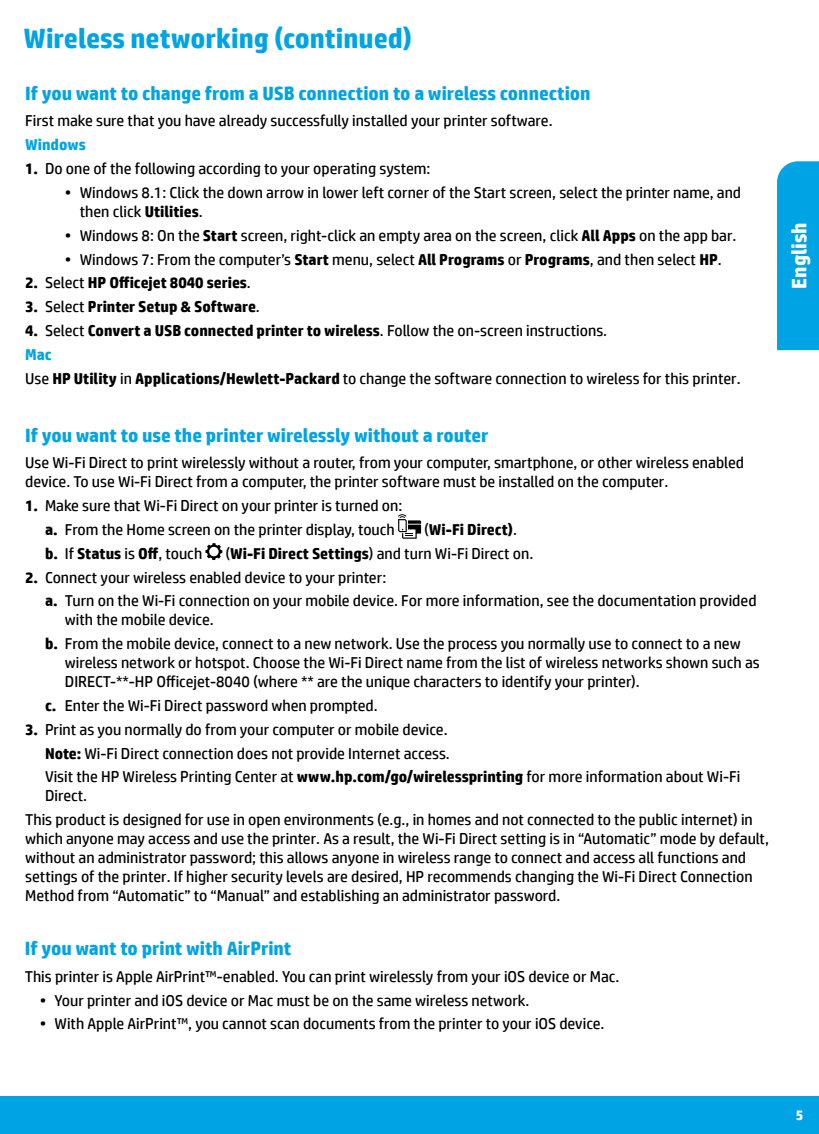
<style>
.page{position:relative;width:819px;height:1134px;background:#fff}
.page>*{position:absolute;margin:0;border:0;box-sizing:border-box;transform-origin:0 0}
.t1{font:700 28px "HP Simplified";color:#00a4e4}
.t2{font:700 21px "HP Simplified";color:#fff}
.t3{font:700 19.25px "HP Simplified";color:#00a4e4}
.t4{font:15.75px/23.8px "HP Simplified";color:#000}
.t5{font:700 15.75px "HP Simplified";color:#000}
.t6{font:700 15.75px "HP Simplified";color:#00a4e4}
.t7{font:700 14px "HP Simplified";color:#fff}
.s1{font-weight:700}
.s2{font-weight:400}
.s3{font-weight:700;color:#00a4e4}
</style>
<div class="page">
<div style="left:777px;top:161px;width:42px;height:189px;background:#00a4e4"></div>
<div style="left:0;top:1096px;width:819px;height:38px;background:#00a4e4"></div>
<svg style="left:398px;top:514px;width:23px;height:25px"></svg>
<svg style="left:205px;top:543px;width:17px;height:17px"></svg>
<h1 class="t1" style="left:24px;top:20px;width:390px">Wireless networking (continued)</h1>
<p class="t3" style="left:25px;top:81px;width:567px">If you want to change from a USB connection to a wireless connection</p>
<p class="t4" style="left:25px;top:109px;width:529px">First make sure that you have already successfully installed your printer software.</p>
<p class="t6" style="left:25px;top:134px;width:62px">Windows</p>
<p class="t4" style="left:25px;top:156px;width:407px"><span class="s1">1.</span> Do one of the following according to your operating system:</p>
<p class="t4" style="left:80px;top:183px;width:663px;line-height:18.9px;text-indent:-15px">• Windows 8.1: Click the down arrow in lower left corner of the Start screen, select the printer name, and then click <span class="s1">Utilities</span>.</p>
<p class="t4" style="left:65px;top:223px;width:673px">• Windows 8: On the <span class="s1">Start</span> screen, right-click an empty area on the screen, click <span class="s1">All Apps</span> on the app bar.</p>
<p class="t4" style="left:65px;top:247px;width:658px">• Windows 7: From the computer’s <span class="s1">Start</span> menu, select <span class="s1">All Programs</span> or <span class="s1">Programs</span>, and then select <span class="s1">HP</span>.</p>
<p class="t5" style="left:25px;top:273px;width:227px">2. <span class="s2">Select</span> HP Officejet 8040 series<span class="s2">.</span></p>
<p class="t5" style="left:25px;top:296px;width:236px">3. <span class="s2">Select</span> Printer Setup &amp; Software<span class="s2">.</span></p>
<p class="t4" style="left:25px;top:319px;width:717px"><span class="s1">4.</span> Select <span class="s1">Convert a USB connected printer to wireless</span>. Follow the on-screen instructions.<br><span class="s3">Mac<br></span>Use <span class="s1">HP Utility</span> in <span class="s1">Applications/Hewlett-Packard</span> to change the software connection to wireless for this printer.</p>
<p class="t3" style="left:25px;top:423px;width:465px">If you want to use the printer wirelessly without a router</p>
<p class="t4" style="left:25px;top:453px;width:720px;line-height:18.9px">Use Wi-Fi Direct to print wirelessly without a router, from your computer, smartphone, or other wireless enabled device. To use Wi-Fi Direct from a computer, the printer software must be installed on the computer.</p>
<p class="t4" style="left:45px;top:493px;width:359px;text-indent:-20px"><span class="s1">1.</span> Make sure that Wi-Fi Direct on your printer is turned on: <span class="s1">a.</span> From the Home screen on the printer display, touch</p>
<p class="t5" style="left:424px;top:519px;width:94px"><span class="s2">(</span>Wi-Fi Direct)<span class="s2">.</span></p>
<p class="t5" style="left:45px;top:543px;width:159px">b. <span class="s2">If</span> Status <span class="s2">is</span> Off<span class="s2">, touch</span></p>
<p class="t4" style="left:226px;top:541px;width:309px">(<span class="s1">Wi-Fi Direct Settings</span>) and turn Wi-Fi Direct on.</p>
<p class="t4" style="left:45px;top:565px;width:713px;text-indent:-20px"><span class="s1">2.</span> Connect your wireless enabled device to your printer:<br><span class="s1">a.</span> Turn on the Wi-Fi connection on your mobile device. For more information, see the documentation provided</p>
<p class="t4" style="left:45px;top:608px;width:697px;text-indent:20px">with the mobile device.<br><span class="s1">b.</span> From the mobile device, connect to a new network. Use the process you normally use to connect to a new</p>
<p class="t4" style="left:65px;top:653px;width:696px;line-height:18.9px">wireless network or hotspot. Choose the Wi-Fi Direct name from the list of wireless networks shown such as<br>DIRECT-**-HP Officejet-8040 (where ** are the unique characters to identify your printer).</p>
<p class="t4" style="left:45px;top:693px;width:334px"><span class="s1">c.</span> Enter the Wi-Fi Direct password when prompted.</p>
<p class="t4" style="left:45px;top:717px;width:697px;text-indent:-20px"><span class="s1">3.</span> Print as you normally do from your computer or mobile device.<br><span class="s1">Note:</span> Wi-Fi Direct connection does not provide Internet access.<br>Visit the HP Wireless Printing Center at <span class="s1">www.hp.com/go/wirelessprinting</span> for more information about Wi-Fi</p>
<p class="t4" style="left:25px;top:784px;width:729px;text-indent:20px">Direct.<br>This product is designed for use in open environments (e.g., in homes and not connected to the public internet) in</p>
<p class="t4" style="left:25px;top:829px;width:745px;line-height:18.9px">which anyone may access and use the printer. As a result, the Wi-Fi Direct setting is in “Automatic” mode by default, without an administrator password; this allows anyone in wireless range to connect and access all functions and settings of the printer. If higher security levels are desired, HP recommends changing the Wi-Fi Direct Connection Method from “Automatic” to “Manual” and establishing an administrator password.</p>
<p class="t3" style="left:25px;top:936px;width:268px">If you want to print with AirPrint</p>
<p class="t4" style="left:25px;top:964px;width:596px">This printer is Apple AirPrint™-enabled. You can print wirelessly from your iOS device or Mac.</p>
<p class="t4" style="left:40px;top:988px;width:491px">• Your printer and iOS device or Mac must be on the same wireless network.</p>
<p class="t4" style="left:40px;top:1012px;width:566px">• With Apple AirPrint™, you cannot scan documents from the printer to your iOS device.</p>
<h2 class="t2" style="left:786px;top:289px;width:68px;rotate:-90deg">English</h2>
<p class="t7" style="left:796px;top:1106px;width:9px">5</p>
</div>
